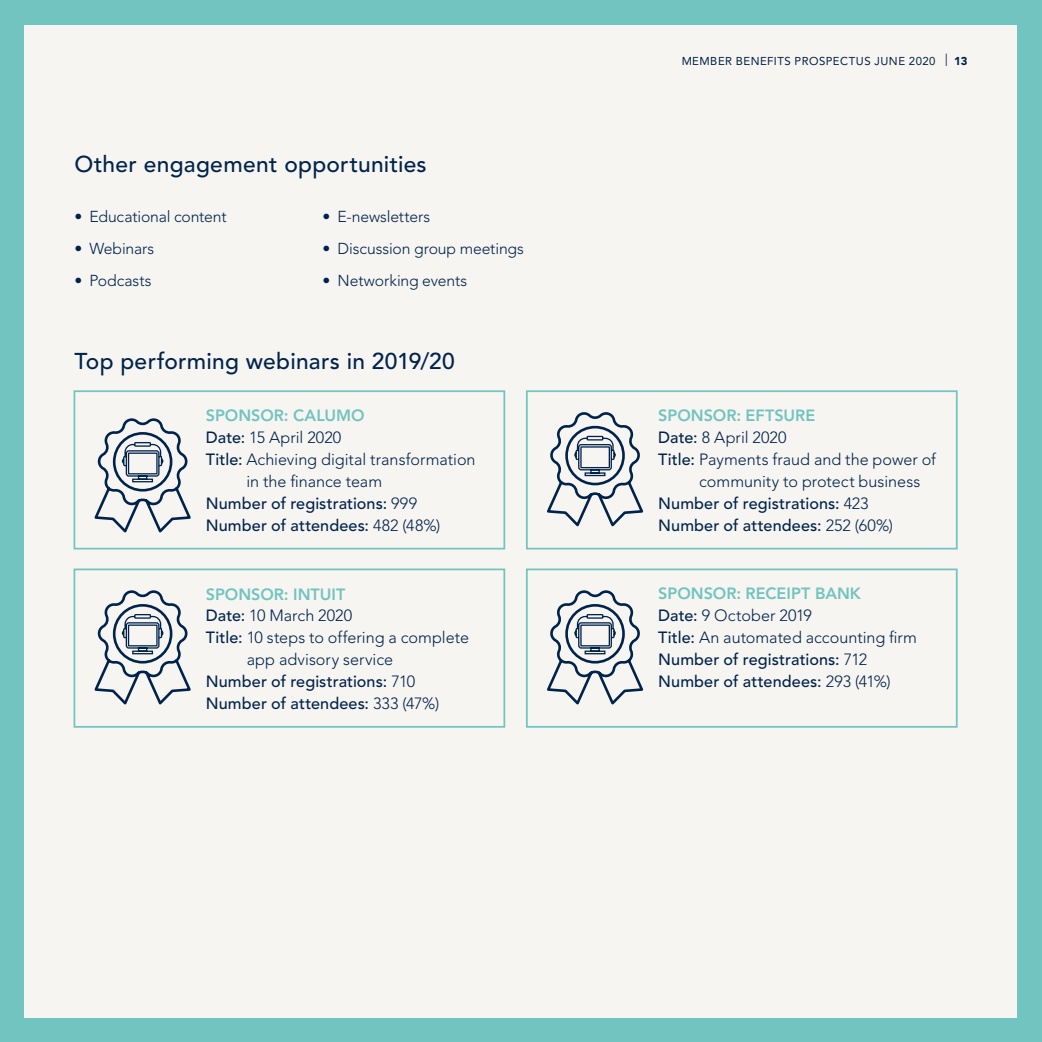
<style>
.page{position:relative;width:1042px;height:1042px;background:#71c4c0}
.page>*{position:absolute;margin:0;border:0;box-sizing:border-box;transform-origin:0 0}
.t1{font:500 22.75px "Avenir LT Std";letter-spacing:.01em;color:#00234b}
.t2{font:500 16.1px/21.9px "Avenir LT Std";letter-spacing:.005em;color:#00234b}
.t3{font:300 16.1px "Avenir LT Std";color:#00234b}
.t4{font:800 16.1px "Avenir LT Std";color:#71c4c0}
.t5{font:300 15.75px "Avenir LT Std";letter-spacing:-.01em;color:#00234b}
.t6{font:11.38px "Avenir LT Std";letter-spacing:.045em;color:#00234b}
.s1{font-weight:500}
.s2{font-weight:300}
.s3{font-weight:900}
.s4{font-weight:800;color:#71c4c0}
</style>
<div class="page">
<div style="left:25px;top:25px;width:992px;height:992px;background:#f7f5f1"></div>
<div style="left:74px;top:390px;width:431px;height:159px;border:2px solid #71c4c0"></div>
<div style="left:74px;top:568px;width:431px;height:160px;border:2px solid #71c4c0"></div>
<div style="left:526px;top:390px;width:431px;height:159px;border:2px solid #71c4c0"></div>
<div style="left:526px;top:568px;width:431px;height:160px;border:2px solid #71c4c0"></div>
<svg style="left:94px;top:418px;width:97px;height:115px"></svg>
<svg style="left:94px;top:590px;width:97px;height:115px"></svg>
<svg style="left:547px;top:412px;width:97px;height:115px"></svg>
<svg style="left:547px;top:590px;width:97px;height:115px"></svg>
<h1 class="t1" style="left:74px;top:151px;width:354px">Other engagement opportunities</h1>
<p class="t5" style="left:74px;top:208px;width:154px">• Educational content</p>
<p class="t5" style="left:74px;top:239px;width:81px">• Webinars</p>
<p class="t5" style="left:74px;top:271px;width:79px">• Podcasts</p>
<p class="t5" style="left:322px;top:208px;width:109px">• E-newsletters</p>
<p class="t5" style="left:322px;top:239px;width:203px">• Discussion group meetings</p>
<p class="t5" style="left:322px;top:271px;width:146px">• Networking events</p>
<h1 class="t1" style="left:74px;top:348px;width:382px">Top performing webinars in 2019/20</h1>
<p class="t4" style="left:206px;top:406px;width:160px">SPONSOR: CALUMO</p>
<p class="t3" style="left:206px;top:428px;width:137px"><span class="s1">Date:</span> 15 April 2020</p>
<p class="t3" style="left:206px;top:450px;width:271px"><span class="s1">Title:</span> Achieving digital transformation</p>
<p class="t3" style="left:246px;top:472px;width:137px">in the finance team</p>
<p class="t2" style="left:206px;top:493px;width:213px">Number of registrations: <span class="s2">999</span></p>
<p class="t2" style="left:206px;top:514px;width:236px">Number of attendees: <span class="s2">482 (48%)</span></p>
<p class="t4" style="left:206px;top:584px;width:141px">SPONSOR: INTUIT</p>
<p class="t3" style="left:206px;top:606px;width:148px"><span class="s1">Date:</span> 10 March 2020</p>
<p class="t3" style="left:206px;top:628px;width:265px"><span class="s1">Title:</span> 10 steps to offering a complete</p>
<p class="t3" style="left:247px;top:650px;width:148px">app advisory service</p>
<p class="t2" style="left:206px;top:671px;width:211px">Number of registrations: <span class="s2">710</span></p>
<p class="t2" style="left:206px;top:693px;width:235px">Number of attendees: <span class="s2">333 (47%)</span></p>
<p class="t6" style="left:681px;top:54px;width:288px">MEMBER BENEFITS PROSPECTUS JUNE 2020 <sup>|</sup> <span class="s3">13</span></p>
<p class="t4" style="left:658px;top:406px;width:159px">SPONSOR: EFTSURE</p>
<p class="t3" style="left:658px;top:428px;width:130px"><span class="s1">Date:</span> 8 April 2020</p>
<p class="t3" style="left:658px;top:450px;width:279px"><span class="s1">Title:</span> Payments fraud and the power of</p>
<p class="t3" style="left:699px;top:472px;width:223px">community to protect business</p>
<p class="t2" style="left:658px;top:493px;width:212px">Number of registrations: <span class="s2">423</span></p>
<p class="t2" style="left:658px;top:514px;width:236px">Number of attendees: <span class="s2">252 (60%)</span></p>
<p class="t2" style="left:658px;top:583px;width:260px"><span class="s4">SPONSOR: RECEIPT BANK<br></span>Date: <span class="s2">9 October 2019<br></span>Title: <span class="s2">An automated accounting firm<br></span>Number of registrations: <span class="s2">712<br></span>Number of attendees: <span class="s2">293 (41%)</span></p>
</div>
